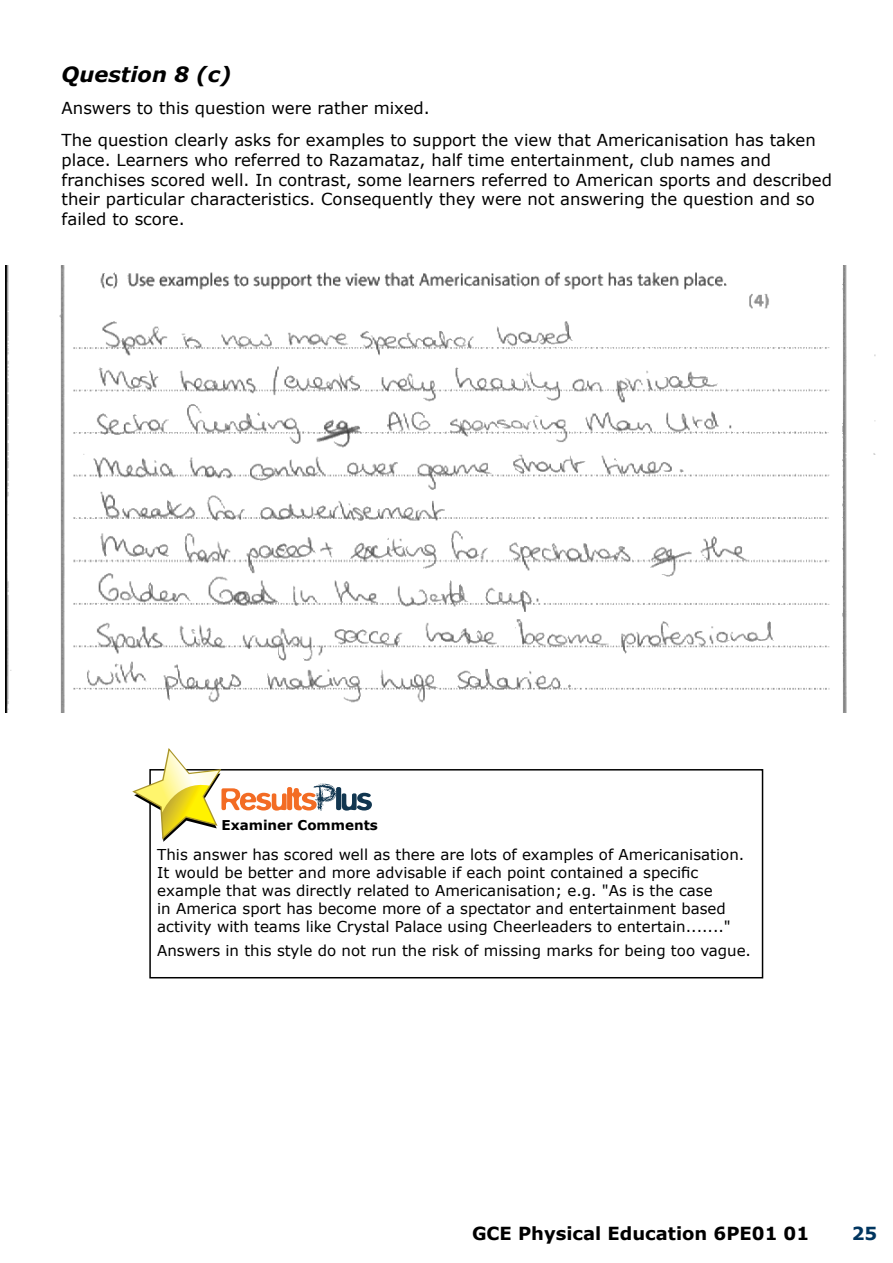
<style>
.page{position:relative;width:893px;height:1263px;background:#fff}
.page>*{position:absolute;margin:0;border:0;box-sizing:border-box;transform-origin:0 0}
.t1{font:italic 700 21px "Verdana";color:#000}
.t2{font:700 18px "Verdana";color:#000}
.t3{font:700 18px "Verdana";color:#00355f}
.t4{font:16.5px/19.5px "Verdana";color:#000}
.t5{font:15px/18px "Verdana";color:#000}
.t6{font:700 13.5px "Verdana";color:#000}
</style>
<div class="page">
<img style="left:5px;top:266px;width:871px;height:446px">
<div style="left:149px;top:769px;width:614px;height:209px;border:2px solid #000"></div>
<svg style="left:132px;top:748px;width:240px;height:94px"></svg>
<h1 class="t1" style="left:62px;top:59px;width:171px">Question 8 (c)</h1>
<p class="t4" style="left:62px;top:92px;width:756px;line-height:32.2px">Answers to this question were rather mixed.<br>The question clearly asks for examples to support the view that Americanisation has taken</p>
<p class="t4" style="left:62px;top:150px;width:772px">place. Learners who referred to Razamataz, half time entertainment, club names and franchises scored well. In contrast, some learners referred to American sports and described their particular characteristics. Consequently they were not answering the question and so failed to score.</p>
<p class="t6" style="left:221px;top:815px;width:158px">Examiner Comments</p>
<p class="t5" style="left:157px;top:845px;width:589px">This answer has scored well as there are lots of examples of Americanisation.<br>It would be better and more advisable if each point contained a specific example that was directly related to Americanisation; e.g. "As is the case<br>in America sport has become more of a spectator and entertainment based activity with teams like Crystal Palace using Cheerleaders to entertain......."</p>
<p class="t5" style="left:157px;top:942px;width:595px">Answers in this style do not run the risk of missing marks for being too vague.</p>
<p class="t2" style="left:472px;top:1221px;width:339px">GCE Physical Education 6PE01 01</p>
<p class="t3" style="left:852px;top:1221px;width:27px">25</p>
</div>
